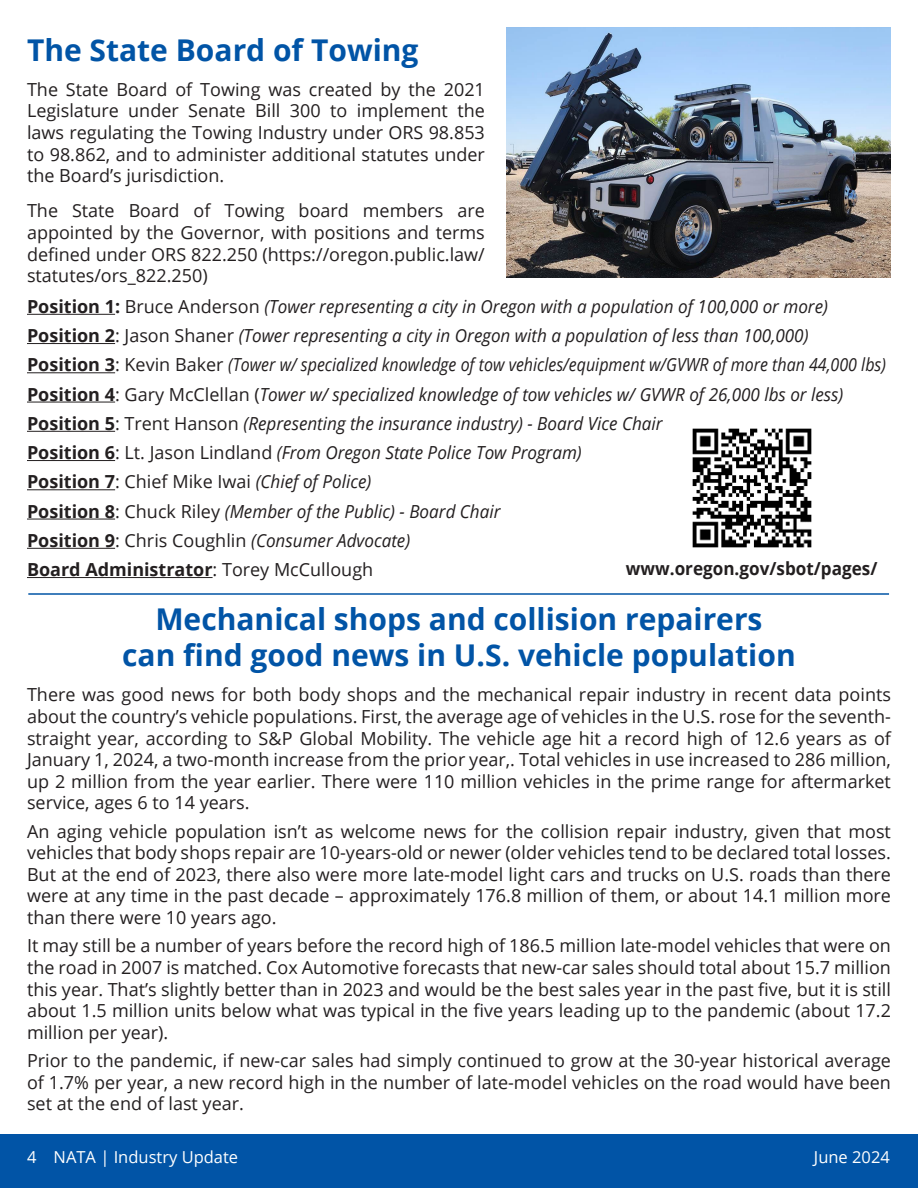
<style>
.page{position:relative;width:918px;height:1188px;background:#fff}
.page>*{position:absolute;margin:0;border:0;box-sizing:border-box;transform-origin:0 0}
.Text_12_point_regular{font:700 30px/36px "Open Sans";color:#0154a6;text-align:center}
.Text_12_point_regular-2{font:18px/21.6px "Open Sans";color:#231f20;text-align:justify}
.Text_12_point_regular-3{font:italic 18px "Open Sans";color:#231f20;scale:.95 1}
.Text_12_point_regular-4{font:italic 18px "Open Sans";color:#231f20;scale:.89 1}
.Text_12_point_regular-5{font:700 18px "Open Sans";color:#231f20}
.Text_12_point_regular-6{font:700 18px "Open Sans";color:#231f20;scale:.95 1}
.t1{font:16.5px "Open Sans";color:#fff}
.s1{font-weight:700;font-style:normal}
.s2{font-style:normal}
.s3{font-weight:400}
</style>
<div class="page">
<div style="left:0;top:1134px;width:918px;height:54px;background:#0154a6"></div>
<hr style="left:28px;top:593px;width:861px;height:2px;background:#0154a6">
<img style="left:507px;top:27px;width:384px;height:251px">
<hr style="left:27px;top:314px;width:88px;height:1px;background:#231f20">
<hr style="left:27px;top:343px;width:88px;height:1px;background:#231f20">
<hr style="left:27px;top:372px;width:88px;height:1px;background:#231f20">
<hr style="left:27px;top:402px;width:88px;height:1px;background:#231f20">
<hr style="left:27px;top:431px;width:88px;height:1px;background:#231f20">
<hr style="left:27px;top:460px;width:88px;height:1px;background:#231f20">
<hr style="left:27px;top:489px;width:88px;height:1px;background:#231f20">
<hr style="left:27px;top:519px;width:88px;height:1px;background:#231f20">
<hr style="left:27px;top:548px;width:88px;height:1px;background:#231f20">
<hr style="left:27px;top:577px;width:186px;height:1px;background:#231f20">
<img style="left:692px;top:428px;width:120px;height:120px">
<p class="Text_12_point_regular" style="left:27px;top:31px;width:393px">The State Board of Towing</p>
<p class="Text_12_point_regular-2" style="left:27px;top:78px;width:459px">The State Board of Towing was created by the 2021<br>Legislature under Senate Bill 300 to implement the laws regulating the Towing Industry under ORS 98.853 to 98.862, and to administer additional statutes under the Board’s jurisdiction.</p>
<p class="Text_12_point_regular-2" style="left:27px;top:200px;width:459px">The State Board of Towing board members are appointed by the Governor, with positions and terms defined under ORS 822.250 (https://oregon.public.law/ statutes/ors_822.250)</p>
<p class="Text_12_point_regular-3" style="left:27px;top:294px;width:845px"><span class="s1">Position 1:</span> <span class="s2">Bruce Anderson</span> (Tower representing a city in Oregon with a population of 100,000 or more)</p>
<p class="Text_12_point_regular-3" style="left:27px;top:323px;width:824px"><span class="s1">Position 2</span><span class="s2">: Jason Shaner</span> (Tower representing a city in Oregon with a population of less than 100,000)</p>
<p class="Text_12_point_regular-4" style="left:27px;top:353px;width:967px"><span class="s1">Position 3</span><span class="s2">: Kevin Baker</span> (Tower w/ specialized knowledge of tow vehicles/equipment w/GVWR of more than 44,000 lbs)</p>
<p class="Text_12_point_regular-3" style="left:27px;top:382px;width:861px"><span class="s1">Position 4</span><span class="s2">: Gary McClellan (</span>Tower w/ specialized knowledge of tow vehicles w/ GVWR of 26,000 lbs or less)</p>
<p class="Text_12_point_regular-3" style="left:27px;top:411px;width:671px"><span class="s1">Position 5</span><span class="s2">: Trent Hanson</span> (Representing the insurance industry) - Board Vice Chair</p>
<p class="Text_12_point_regular-3" style="left:27px;top:440px;width:586px"><span class="s1">Position 6</span><span class="s2">: Lt. Jason Lindland</span> (From Oregon State Police Tow Program)</p>
<p class="Text_12_point_regular-3" style="left:27px;top:470px;width:364px"><span class="s1">Position 7</span><span class="s2">: Chief Mike Iwai</span> (Chief of Police)</p>
<p class="Text_12_point_regular-3" style="left:27px;top:499px;width:500px"><span class="s1">Position 8</span><span class="s2">: Chuck Riley</span> (Member of the Public) - Board Chair</p>
<p class="Text_12_point_regular-3" style="left:27px;top:528px;width:405px"><span class="s1">Position 9</span><span class="s2">: Chris Coughlin</span> (Consumer Advocate)</p>
<p class="Text_12_point_regular-5" style="left:27px;top:557px;width:348px">Board Administrator<span class="s3">: Torey McCullough</span></p>
<p class="Text_12_point_regular-6" style="left:626px;top:556px;width:266px">www.oregon.gov/sbot/pages/</p>
<p class="Text_12_point_regular" style="left:122px;top:601px;width:675px">Mechanical shops and collision repairers<br>can find good news in U.S. vehicle population</p>
<p class="Text_12_point_regular-2" style="left:27px;top:684px;width:866px">There was good news for both body shops and the mechanical repair industry in recent data points about the country’s vehicle populations. First, the average age of vehicles in the U.S. rose for the seventh&shy;straight year, according to S&amp;P Global Mobility. The vehicle age hit a record high of 12.6 years as of January 1, 2024, a two-month increase from the prior year,. Total vehicles in use increased to 286 million, up 2 million from the year earlier. There were 110 million vehicles in the prime range for aftermarket service, ages 6 to 14 years.</p>
<p class="Text_12_point_regular-2" style="left:27px;top:820px;width:865px">An aging vehicle population isn’t as welcome news for the collision repair industry, given that most vehicles that body shops repair are 10-years-old or newer (older vehicles tend to be declared total losses.<br>But at the end of 2023, there also were more late-model light cars and trucks on U.S. roads than there were at any time in the past decade – approximately 176.8 million of them, or about 14.1 million more than there were 10 years ago.</p>
<p class="Text_12_point_regular-2" style="left:27px;top:935px;width:866px">It may still be a number of years before the record high of 186.5 million late-model vehicles that were on the road in 2007 is matched. Cox Automotive forecasts that new-car sales should total about 15.7 million this year. That’s slightly better than in 2023 and would be the best sales year in the past five, but it is still about 1.5 million units below what was typical in the five years leading up to the pandemic (about 17.2 million per year).</p>
<p class="Text_12_point_regular-2" style="left:27px;top:1049px;width:866px">Prior to the pandemic, if new-car sales had simply continued to grow at the 30-year historical average of 1.7% per year, a new record high in the number of late-model vehicles on the road would have been set at the end of last year.</p>
<p class="t1" style="left:27px;top:1146px;width:213px">4 NATA | Industry Update</p>
<p class="t1" style="left:814px;top:1146px;width:77px">June 2024</p>
</div>
